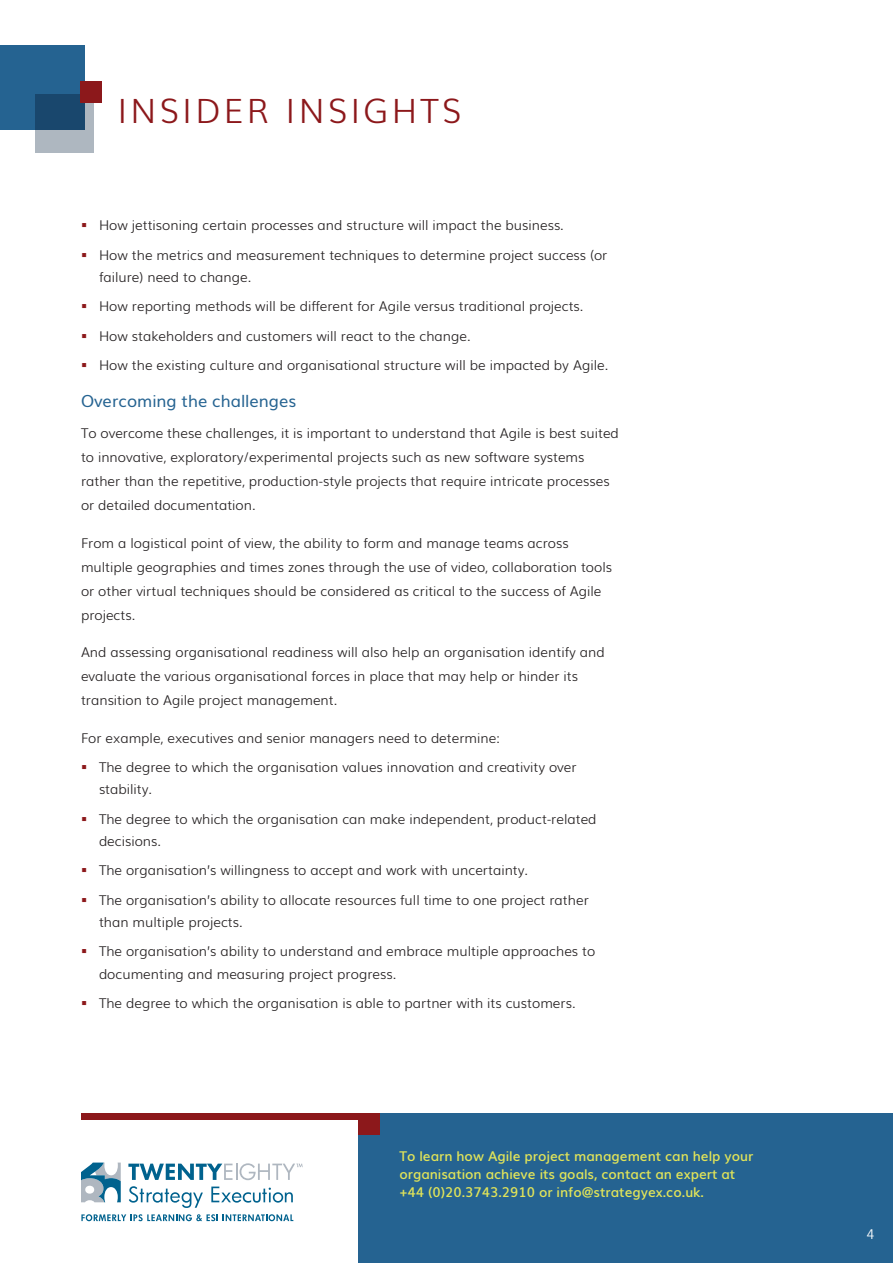
<style>
.page{position:relative;width:893px;height:1263px;background:#fff}
.page>*{position:absolute;margin:0;border:0;box-sizing:border-box;transform-origin:0 0}
.t1{font:300 33.45px "Muli";letter-spacing:.1em;color:#8c181b}
.Subhead_Level_1{font:16.5px "Muli";color:#256391}
.Body_text{font:300 13.5px/24px "Muli";color:#231f20}
.t2{font:600 13.5px/18px "Muli";color:#e1e459}
.t3{font:300 13.5px "Muli";color:#fff}
</style>
<div class="page">
<div style="left:359px;top:1113px;width:534px;height:150px;background:#256391"></div>
<div style="left:0;top:45px;width:84px;height:85px;background:#256391"></div>
<svg style="left:36px;top:94px;width:58px;height:58px;background:#5f7b93"></svg>
<div style="left:81px;top:82px;width:21px;height:21px;background:#8c181b"></div>
<div style="left:359px;top:1113px;width:21px;height:21px;background:#8c181b"></div>
<div style="left:81px;top:1113px;width:278px;height:6px;background:#8c181b"></div>
<svg style="left:129px;top:1186px;width:74px;height:22px"></svg>
<svg style="left:211px;top:1186px;width:82px;height:16px"></svg>
<svg style="left:81px;top:1214px;width:212px;height:7px"></svg>
<svg style="left:81px;top:1162px;width:40px;height:40px"></svg>
<svg style="left:128px;top:1163px;width:175px;height:17px"></svg>
<h1 class="t1" style="left:117px;top:84px;width:345px">INSIDER INSIGHTS</h1>
<p class="Body_text" style="left:99px;top:212px;width:466px">How jettisoning certain processes and structure will impact the business.</p>
<p class="Body_text" style="left:99px;top:242px;width:510px;line-height:22.5px">How the metrics and measurement techniques to determine project success (or failure) need to change.</p>
<p class="Body_text" style="left:99px;top:293px;width:486px">How reporting methods will be different for Agile versus traditional projects.</p>
<p class="Body_text" style="left:99px;top:323px;width:373px">How stakeholders and customers will react to the change.</p>
<p class="Body_text" style="left:99px;top:352px;width:511px">How the existing culture and organisational structure will be impacted by Agile.</p>
<p class="Subhead_Level_1" style="left:81px;top:388px;width:217px">Overcoming the challenges</p>
<p class="Body_text" style="left:81px;top:420px;width:539px">To overcome these challenges, it is important to understand that Agile is best suited to innovative, exploratory/experimental projects such as new software systems rather than the repetitive, production-style projects that require intricate processes or detailed documentation.</p>
<p class="Body_text" style="left:81px;top:530px;width:533px">From a logistical point of view, the ability to form and manage teams across multiple geographies and times zones through the use of video, collaboration tools or other virtual techniques should be considered as critical to the success of Agile projects.</p>
<p class="Body_text" style="left:81px;top:639px;width:525px">And assessing organisational readiness will also help an organisation identify and evaluate the various organisational forces in place that may help or hinder its transition to Agile project management.</p>
<p class="Body_text" style="left:81px;top:725px;width:420px">For example, executives and senior managers need to determine:</p>
<p class="Body_text" style="left:99px;top:755px;width:479px;line-height:22.5px">The degree to which the organisation values innovation and creativity over stability.</p>
<p class="Body_text" style="left:99px;top:806px;width:499px;line-height:22.5px">The degree to which the organisation can make independent, product-related decisions.</p>
<p class="Body_text" style="left:99px;top:857px;width:431px">The organisation’s willingness to accept and work with uncertainty.</p>
<p class="Body_text" style="left:99px;top:887px;width:491px;line-height:22.5px">The organisation’s ability to allocate resources full time to one project rather than multiple projects.</p>
<p class="Body_text" style="left:99px;top:939px;width:498px;line-height:22.5px">The organisation’s ability to understand and embrace multiple approaches to documenting and measuring project progress.</p>
<p class="Body_text" style="left:99px;top:990px;width:478px">The degree to which the organisation is able to partner with its customers.</p>
<p class="t2" style="left:399px;top:1145px;width:355px">To learn how Agile project management can help your organisation achieve its goals, contact an expert at +44 (0)20.3743.2910 or info@strategyex.co.uk.</p>
<p class="t3" style="left:867px;top:1223px;width:9px">4</p>
</div>
